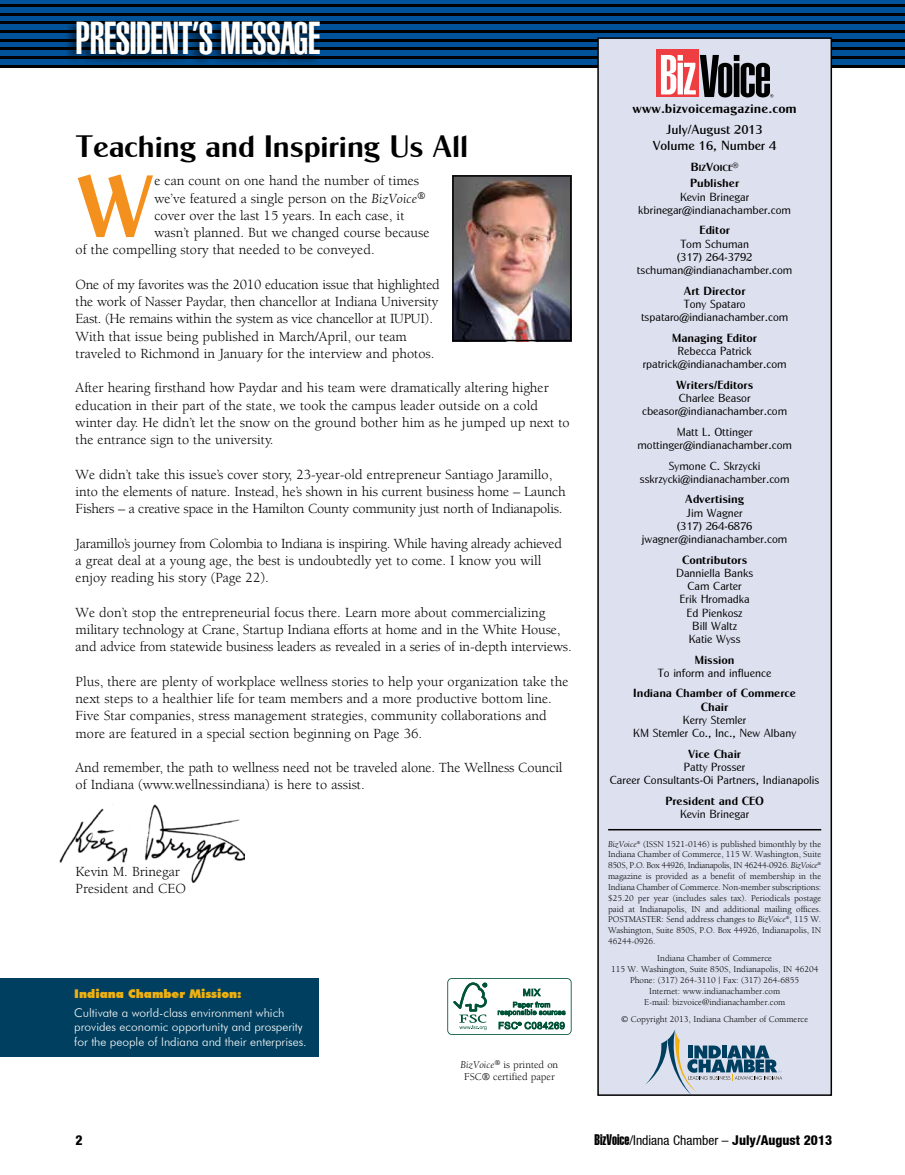
<style>
.page{position:relative;width:905px;height:1175px;background:#fff}
.page>*{position:absolute;margin:0;border:0;box-sizing:border-box;transform-origin:0 0}
.t1{font:89.1px "Cg Globe Gothic Bd";color:#f4901d}
.t2{font:900 extra-condensed 45px "Helvetica";letter-spacing:-.02em;color:#fff}
.t3{font:31.5px "Cg Globe Gothic Bd";letter-spacing:-.02em;color:#000}
.t4{font:14.25px/17.2px "Berkeley";color:#000}
.t5{font:condensed 13.5px "Helvetica Neue";color:#000}
.t6{font:13.5px/16.2px "Cg Globe Gothic Dm";color:#000;text-align:center}
.t7{font:13.5px "Cg Globe Gothic Bd";color:#000}
.t8{font:800 condensed 13.5px "Helvetica Neue";color:#000}
.t9{font:12px/13.2px "Cg Globe Gothic Lt";color:#000;text-align:center}
.t10{font:12px/13.2px "Cg Globe Gothic Bd";letter-spacing:-.005em;color:#000;text-align:center}
.t11{font:300 12px/14.4px "Futura BT";color:#fff}
.t12{font:900 12px "Futura BT";color:#eeb111}
.t13{font:10.5px/12.8px "Berkeley";color:#000;text-align:center}
.t14{font:9px/10.8px "Berkeley";color:#000;text-align:justify}
.t15{font:9px "Cg Globe Gothic Bd";color:#000}
.s1{font-style:italic}
.s2{font-size:12px}
.s3{font-family:"Helvetica Extra Compressed";font-stretch:normal;font-size:15px}
.s4{font-weight:800}
</style>
<div class="page">
<div style="left:0;top:0;width:904px;height:68px;background:#00539b"></div>
<hr style="left:0;top:4px;width:904px;height:3px;background:#000">
<hr style="left:0;top:13px;width:904px;height:3px;background:#000">
<hr style="left:0;top:22px;width:904px;height:2px;background:#000">
<hr style="left:0;top:30px;width:904px;height:3px;background:#000">
<hr style="left:0;top:39px;width:904px;height:3px;background:#000">
<hr style="left:0;top:48px;width:904px;height:2px;background:#000">
<hr style="left:0;top:56px;width:904px;height:3px;background:#000">
<hr style="left:0;top:65px;width:904px;height:3px;background:#000">
<div style="left:64px;top:18px;width:259px;height:48px;background:#000;opacity:.75"></div>
<img style="left:60px;top:804px;width:184px;height:78px">
<img style="left:455px;top:178px;width:113px;height:160px">
<div style="left:452px;top:175px;width:119px;height:166px;border:2px solid #000"></div>
<div style="left:598px;top:38px;width:233px;height:1057px;background:#dde1ef"></div>
<div style="left:597px;top:37px;width:235px;height:1058px;border:2px solid #000"></div>
<div style="left:656px;top:50px;width:42px;height:47px;background:#ef3e42"></div>
<svg style="left:661px;top:55px;width:112px;height:42px"></svg>
<hr style="left:608px;top:829px;width:213px;height:1px;background:#000">
<svg style="left:645px;top:1029px;width:137px;height:66px"></svg>
<svg style="left:447px;top:978px;width:124px;height:56px"></svg>
<div style="left:0;top:978px;width:318px;height:78px;background:#003f5f"></div>
<h2 class="t2" style="left:76px;top:12px;width:246px">PRESIDENT’S MESSAGE</h2>
<h3 class="t3" style="left:76px;top:127px;width:394px">Teaching and Inspiring Us All</h3>
<h1 class="t1" style="left:76px;top:152px;width:80px">W</h1>
<p class="t4" style="left:154px;top:172px;width:266px">e can count on one hand the number of times</p>
<p class="t4" style="left:154px;top:190px;width:273px">we’ve featured a single person on the <span class="s1">BizVoice</span><sup>®</sup></p>
<p class="t4" style="left:154px;top:207px;width:251px">cover over the last 15 years. In each case, it</p>
<p class="t4" style="left:154px;top:224px;width:276px">wasn’t planned. But we changed course because</p>
<p class="t4" style="left:76px;top:241px;width:300px">of the compelling story that needed to be conveyed.</p>
<p class="t4" style="left:76px;top:276px;width:366px">One of my favorites was the 2010 education issue that highlighted the work of Nasser Paydar, then chancellor at Indiana University East. (He remains within the system as vice chancellor at IUPUI).<br>With that issue being published in March/April, our team traveled to Richmond in January for the interview and photos.</p>
<p class="t4" style="left:76px;top:379px;width:495px">After hearing firsthand how Paydar and his team were dramatically altering higher education in their part of the state, we took the campus leader outside on a cold winter day. He didn’t let the snow on the ground bother him as he jumped up next to the entrance sign to the university.</p>
<p class="t4" style="left:76px;top:466px;width:491px">We didn’t take this issue’s cover story, 23-year-old entrepreneur Santiago Jaramillo, into the elements of nature. Instead, he’s shown in his current business home – Launch<br>Fishers – a creative space in the Hamilton County community just north of Indianapolis.</p>
<p class="t4" style="left:76px;top:535px;width:488px">Jaramillo’s journey from Colombia to Indiana is inspiring. While having already achieved a great deal at a young age, the best is undoubtedly yet to come. I know you will enjoy reading his story (Page 22).</p>
<p class="t4" style="left:76px;top:604px;width:497px">We don’t stop the entrepreneurial focus there. Learn more about commercializing military technology at Crane, Startup Indiana efforts at home and in the White House, and advice from statewide business leaders as revealed in a series of in-depth interviews.</p>
<p class="t4" style="left:76px;top:673px;width:494px">Plus, there are plenty of workplace wellness stories to help your organization take the next steps to a healthier life for team members and a more productive bottom line.<br>Five Star companies, stress management strategies, community collaborations and more are featured in a special section beginning on Page 36.</p>
<p class="t4" style="left:76px;top:759px;width:488px">And remember, the path to wellness need not be traveled alone. The Wellness Council of Indiana (www.wellnessindiana) is here to assist.</p>
<p class="t4" style="left:76px;top:863px;width:112px">Kevin M. Brinegar<br>President and CEO</p>
<p class="t12" style="left:74px;top:986px;width:169px">Indiana Chamber Mission:</p>
<p class="t11" style="left:74px;top:1005px;width:234px">Cultivate a world-class environment which provides economic opportunity and prosperity for the people of Indiana and their enterprises.</p>
<p class="t13" style="left:460px;top:1058px;width:99px"><span class="s1">BizVoice</span><sup>®</sup> is printed on<br>FSC® certified paper</p>
<p class="t7" style="left:632px;top:100px;width:166px">www.bizvoicemagazine.com</p>
<p class="t6" style="left:652px;top:121px;width:125px">July/August 2013<br>Volume 16, Number 4</p>
<p class="t15" style="left:690px;top:163px;width:49px"><span class="s2">B</span>IZ<span class="s2">V</span>OICE<span class="s2">®</span></p>
<p class="t10" style="left:690px;top:177px;width:51px">Publisher</p>
<p class="t9" style="left:638px;top:190px;width:154px">Kevin Brinegar kbrinegar@indianachamber.com</p>
<p class="t10" style="left:699px;top:224px;width:32px">Editor</p>
<p class="t9" style="left:637px;top:237px;width:157px">Tom Schuman<br>(317) 264-3792 tschuman@indianachamber.com</p>
<p class="t10" style="left:683px;top:284px;width:63px">Art Director</p>
<p class="t9" style="left:641px;top:297px;width:149px">Tony Spataro tspataro@indianachamber.com</p>
<p class="t10" style="left:672px;top:331px;width:86px">Managing Editor</p>
<p class="t9" style="left:642px;top:344px;width:145px">Rebecca Patrick rpatrick@indianachamber.com</p>
<p class="t10" style="left:676px;top:378px;width:79px">Writers/Editors</p>
<p class="t9" style="left:642px;top:391px;width:146px">Charlee Beasor cbeasor@indianachamber.com</p>
<p class="t9" style="left:637px;top:425px;width:156px">Matt L. Ottinger mottinger@indianachamber.com</p>
<p class="t9" style="left:639px;top:459px;width:151px">Symone C. Skrzycki sskrzycki@indianachamber.com</p>
<p class="t10" style="left:685px;top:492px;width:60px">Advertising</p>
<p class="t9" style="left:642px;top:506px;width:147px">Jim Wagner<br>(317) 264-6876 jwagner@indianachamber.com</p>
<p class="t10" style="left:682px;top:553px;width:67px">Contributors</p>
<p class="t9" style="left:676px;top:566px;width:79px">Danniella Banks<br>Cam Carter<br>Erik Hromadka<br>Ed Pienkosz<br>Bill Waltz<br>Katie Wyss</p>
<p class="t10" style="left:694px;top:653px;width:41px">Mission</p>
<p class="t9" style="left:658px;top:666px;width:115px">To inform and influence</p>
<p class="t10" style="left:633px;top:686px;width:164px">Indiana Chamber of Commerce<br>Chair</p>
<p class="t9" style="left:633px;top:713px;width:164px">Kerry Stemler<br>KM Stemler Co., Inc., New Albany</p>
<p class="t10" style="left:688px;top:747px;width:54px">Vice Chair</p>
<p class="t9" style="left:610px;top:760px;width:211px">Patty Prosser<br>Career Consultants-Oi Partners, Indianapolis</p>
<p class="t10" style="left:665px;top:794px;width:100px">President and CEO</p>
<p class="t9" style="left:680px;top:807px;width:71px">Kevin Brinegar</p>
<p class="t14" style="left:608px;top:838px;width:215px"><span class="s1">BizVoice</span><sup>®</sup> (ISSN 1521-0146) is published bimonthly by the Indiana Chamber of Commerce, 115 W. Washington, Suite 850S, P.O. Box 44926, Indianapolis, IN 46244-0926. <span class="s1">BizVoice</span><sup>® </sup>magazine is provided as a benefit of membership in the Indiana Chamber of Commerce. Non-member subscriptions: $25.20 per year (includes sales tax). Periodicals postage paid at Indianapolis, IN and additional mailing offices.<br>POSTMASTER: Send address changes to <span class="s1">BizVoice</span><sup>®</sup>, 115 W.<br>Washington, Suite 850S, P.O. Box 44926, Indianapolis, IN 46244-0926.</p>
<p class="t14" style="left:611px;top:953px;width:209px;text-align:center">Indiana Chamber of Commerce<br>115 W. Washington, Suite 850S, Indianapolis, IN 46204<br>Phone: (317) 264-3110 | Fax: (317) 264-6855<br>Internet: www.indianachamber.com<br>E-mail: bizvoice@indianachamber.com</p>
<p class="t14" style="left:621px;top:1014px;width:189px">© Copyright 2013, Indiana Chamber of Commerce</p>
<p class="t8" style="left:76px;top:1132px;width:9px">2</p>
<p class="t5" style="left:594px;top:1132px;width:239px"><span class="s3">BizVoice</span>/Indiana Chamber – <span class="s4">July/August 2013</span></p>
</div>
